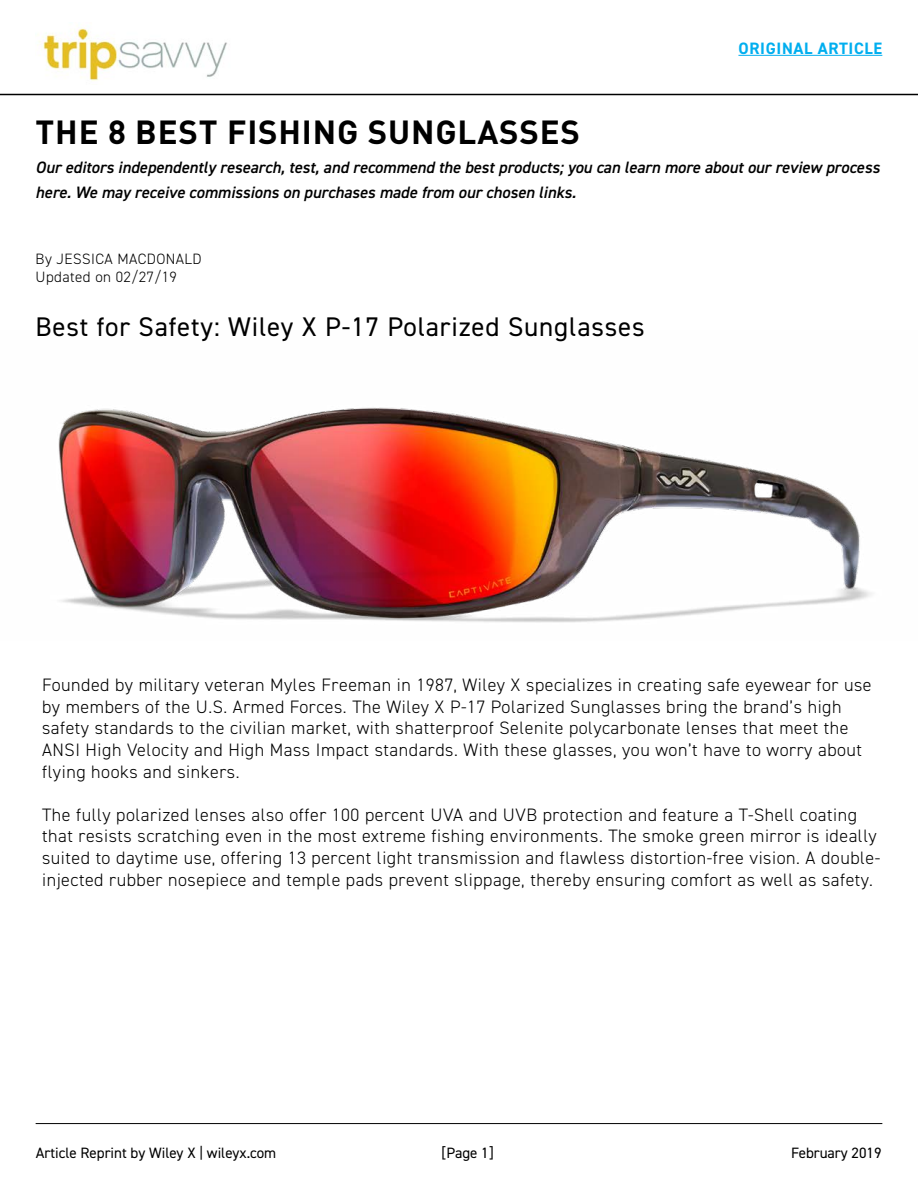
<style>
.page{position:relative;width:918px;height:1188px;background:#fff}
.page>*{position:absolute;margin:0;border:0;box-sizing:border-box;transform-origin:0 0}
.t1{font:700 33px "DIN";letter-spacing:.025em;color:#000}
.t2{font:27px "DIN2014";letter-spacing:.03em;color:#000}
.t3{font:300 18px/21.6px "DIN2014";letter-spacing:.03em;color:#000}
.t4{font:italic 600 16.5px/25.2px "DIN2014";color:#000}
.t5{font:700 16.5px "DIN2014";letter-spacing:.04em;color:#00aeef}
.t6{font:15px "DIN2014";color:#000}
.t7{font:300 15px/18px "DIN2014";letter-spacing:.03em;color:#000}
</style>
<div class="page">
<hr style="left:36px;top:1123px;width:846px;height:1px;background:#000">
<img style="left:38px;top:28px;width:189px;height:53px">
<hr style="left:0;top:94px;width:918px;height:1px;background:#000">
<hr style="left:738px;top:55px;width:144px;height:1px;background:#00aeef">
<img style="left:58px;top:407px;width:814px;height:216px">
<p class="t5" style="left:738px;top:37px;width:145px">ORIGINAL ARTICLE</p>
<h1 class="t1" style="left:36px;top:111px;width:546px">THE 8 BEST FISHING SUNGLASSES</h1>
<p class="t4" style="left:36px;top:154px;width:846px">Our editors independently research, test, and recommend the best products; you can learn more about our review process here. We may receive commissions on purchases made from our chosen links.</p>
<p class="t7" style="left:36px;top:250px;width:168px">By JESSICA MACDONALD<br>Updated on 02/27/19</p>
<h2 class="t2" style="left:36px;top:310px;width:611px">Best for Safety: Wiley X P-17 Polarized Sunglasses</h2>
<p class="t3" style="left:42px;top:674px;width:831px">Founded by military veteran Myles Freeman in 1987, Wiley X specializes in creating safe eyewear for use by members of the U.S. Armed Forces. The Wiley X P-17 Polarized Sunglasses bring the brand’s high safety standards to the civilian market, with shatterproof Selenite polycarbonate lenses that meet the ANSI High Velocity and High Mass Impact standards. With these glasses, you won’t have to worry about flying hooks and sinkers.</p>
<p class="t3" style="left:42px;top:804px;width:840px">The fully polarized lenses also offer 100 percent UVA and UVB protection and feature a T-Shell coating that resists scratching even in the most extreme fishing environments. The smoke green mirror is ideally suited to daytime use, offering 13 percent light transmission and flawless distortion-free vision. A double&shy;injected rubber nosepiece and temple pads prevent slippage, thereby ensuring comfort as well as safety.</p>
<p class="t6" style="left:36px;top:1143px;width:242px">Article Reprint by Wiley X | wileyx.com</p>
<p class="t6" style="left:441px;top:1143px;width:54px">[Page 1]</p>
<p class="t6" style="left:791px;top:1143px;width:92px">February 2019</p>
</div>
